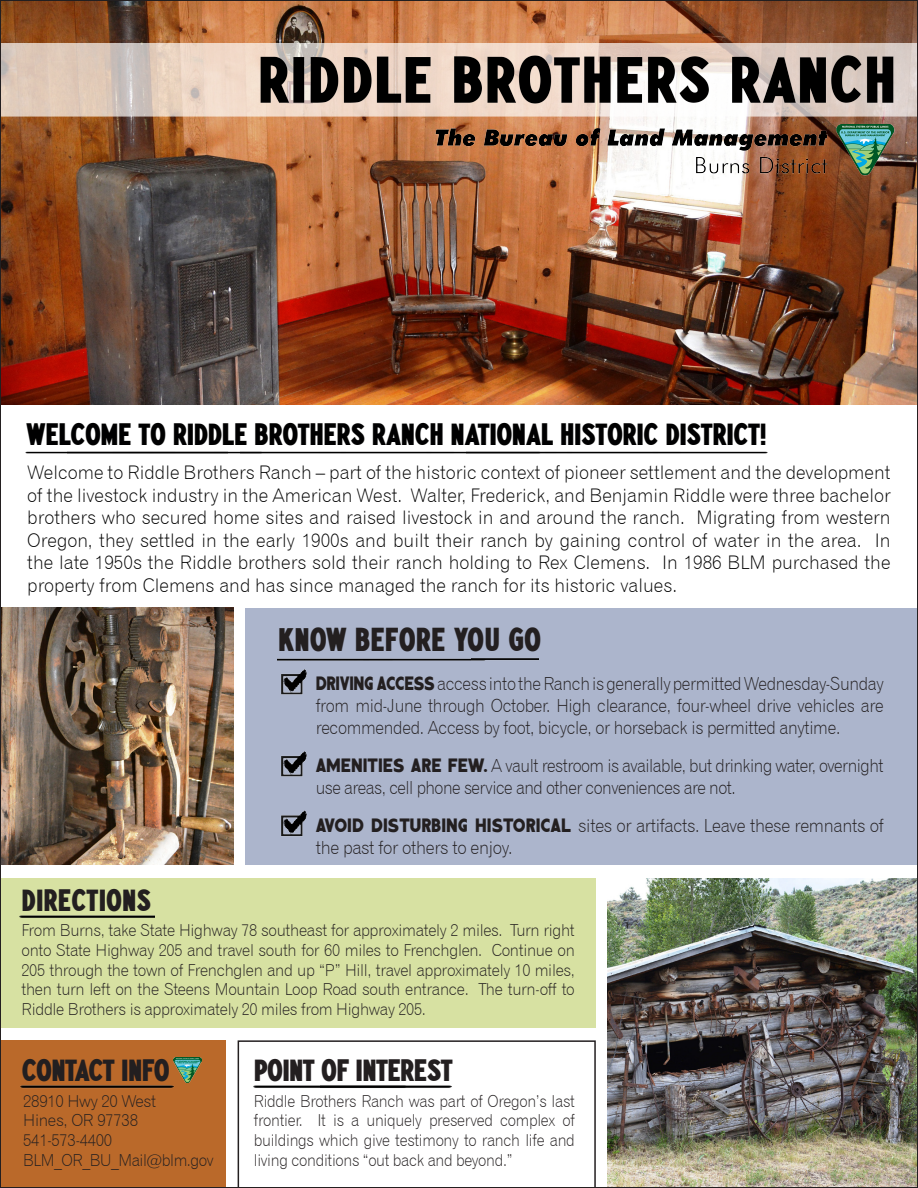
<style>
.page{position:relative;width:918px;height:1188px;background:#fff}
.page>*{position:absolute;margin:0;border:0;box-sizing:border-box;transform-origin:0 0}
.t1{font:25.65px "Paint Store JNL";color:#231f20}
.t2{font:24px "Paint Store JNL";letter-spacing:-.02em;color:#000001}
.t3{font:24px "Paint Store JNL";letter-spacing:-.03em;color:#231f20}
.t4{font:24px "Paint Store JNL";color:#231f20}
.t5{font:18.75px/22.5px "Gothic 720 BT Light B";color:#000001;text-align:justify}
.t6{font:18px/21.9px "Gothic 720 BT Light B";letter-spacing:-.02em;color:#231f20;text-align:justify;scale:.94 1}
.t7{font:18px/21.6px "Gothic 720 BT Light B";letter-spacing:-.02em;color:#231f20;scale:.93 1}
.t8{font:18px/21.6px "Gothic 720 BT Light B";letter-spacing:-.02em;color:#231f20}
.t9{font:16.5px/19.8px "Gothic 720 BT Light B";letter-spacing:-.02em;color:#231f20;text-align:justify}
.t10{font:16.5px/19.8px "Gothic 720 BT Light B";letter-spacing:-.02em;color:#231f20;text-align:justify;scale:.94 1}
.t11{font:16.5px "Gothic 720 BT Light B";letter-spacing:-.02em;color:#231f20;scale:.96 1}
.s1{font-family:"Now Playing JNL";font-size:17.7px}
</style>
<div class="page">
<img style="left:1px;top:202px;width:916px;height:203px">
<div style="left:245px;top:608px;width:673px;height:257px;background:#acb5cc"></div>
<img style="left:1px;top:608px;width:233px;height:257px">
<img style="left:25px;top:451px;width:43px;height:3px">
<img style="left:1px;top:1px;width:916px;height:201px">
<hr style="left:0;top:0;width:918px;height:1px;background:#231f20">
<img style="left:68px;top:451px;width:172px;height:3px">
<div style="left:1px;top:1040px;width:225px;height:148px;background:#ba692a"></div>
<div style="left:0;top:878px;width:596px;height:150px;background:#d7e1a2"></div>
<svg style="left:238px;top:1040px;width:358px;height:147px"></svg>
<img style="left:173px;top:1058px;width:29px;height:25px">
<img style="left:240px;top:451px;width:226px;height:3px">
<img style="left:281px;top:673px;width:26px;height:22px">
<img style="left:281px;top:751px;width:26px;height:26px">
<img style="left:19px;top:915px;width:136px;height:3px">
<hr style="left:0;top:0;width:1px;height:1188px;background:#231f20">
<img style="left:243px;top:1068px;width:77px;height:36px">
<img style="left:320px;top:1068px;width:139px;height:36px">
<img style="left:20px;top:1068px;width:161px;height:21px">
<img style="left:607px;top:878px;width:310px;height:309px">
<hr style="left:917px;top:0;width:1px;height:1188px;background:#231f20">
<hr style="left:0;top:1187px;width:918px;height:1px;background:#231f20">
<img style="left:277px;top:658px;width:262px;height:15px">
<img style="left:471px;top:658px;width:67px;height:15px">
<img style="left:281px;top:810px;width:26px;height:26px">
<img style="left:466px;top:451px;width:302px;height:3px">
<p class="t2" style="left:26px;top:422px;width:742px">WELCOME TO RIDDLE BROTHERS RANCH NATIONAL HISTORIC DISTRICT!</p>
<p class="t5" style="left:27px;top:461px;width:865px">Welcome to Riddle Brothers Ranch – part of the historic context of pioneer settlement and the development of the livestock industry in the American West. Walter, Frederick, and Benjamin Riddle were three bachelor brothers who secured home sites and raised livestock in and around the ranch. Migrating from western Oregon, they settled in the early 1900s and built their ranch by gaining control of water in the area. In the late 1950s the Riddle brothers sold their ranch holding to Rex Clemens. In 1986 BLM purchased the property from Clemens and has since managed the ranch for its historic values.</p>
<p class="t1" style="left:278px;top:626px;width:265px">KNOW BEFORE YOU GO</p>
<p class="t6" style="left:316px;top:672px;width:606px"><span class="s1">DRIVING ACCESS</span> access into the Ranch is generally permitted Wednesday-Sunday from mid-June through October. High clearance, four-wheel drive vehicles are recommended. Access by foot, bicycle, or horseback is permitted anytime.</p>
<p class="t7" style="left:316px;top:755px;width:612px"><span class="s1">AMENITIES ARE FEW.</span> A vault restroom is available, but drinking water, overnight use areas, cell phone service and other conveniences are not.</p>
<p class="t8" style="left:316px;top:815px;width:570px"><span class="s1">AVOID DISTURBING HISTORICAL</span> sites or artifacts. Leave these remnants of the past for others to enjoy.</p>
<p class="t4" style="left:21px;top:888px;width:131px">DIRECTIONS</p>
<p class="t9" style="left:21px;top:920px;width:555px">From Burns, take State Highway 78 southeast for approximately 2 miles. Turn right onto State Highway 205 and travel south for 60 miles to Frenchglen. Continue on 205 through the town of Frenchglen and up “P” Hill, travel approximately 10 miles, then turn left on the Steens Mountain Loop Road south entrance. The turn-off to Riddle Brothers is approximately 20 miles from Highway 205.</p>
<p class="t3" style="left:22px;top:1058px;width:150px">CONTACT INFO</p>
<p class="t9" style="left:23px;top:1091px;width:135px">28910 Hwy 20 West</p>
<p class="t9" style="left:23px;top:1110px;width:116px">Hines, OR 97738</p>
<p class="t9" style="left:23px;top:1130px;width:91px">541-573-4400</p>
<p class="t11" style="left:23px;top:1150px;width:200px">BLM_OR_BU_Mail@blm.gov</p>
<p class="t3" style="left:254px;top:1058px;width:201px">POINT OF INTEREST</p>
<p class="t10" style="left:254px;top:1091px;width:343px">Riddle Brothers Ranch was part of Oregon’s last frontier. It is a uniquely preserved complex of buildings which give testimony to ranch life and living conditions “out back and beyond.”</p>
</div>
